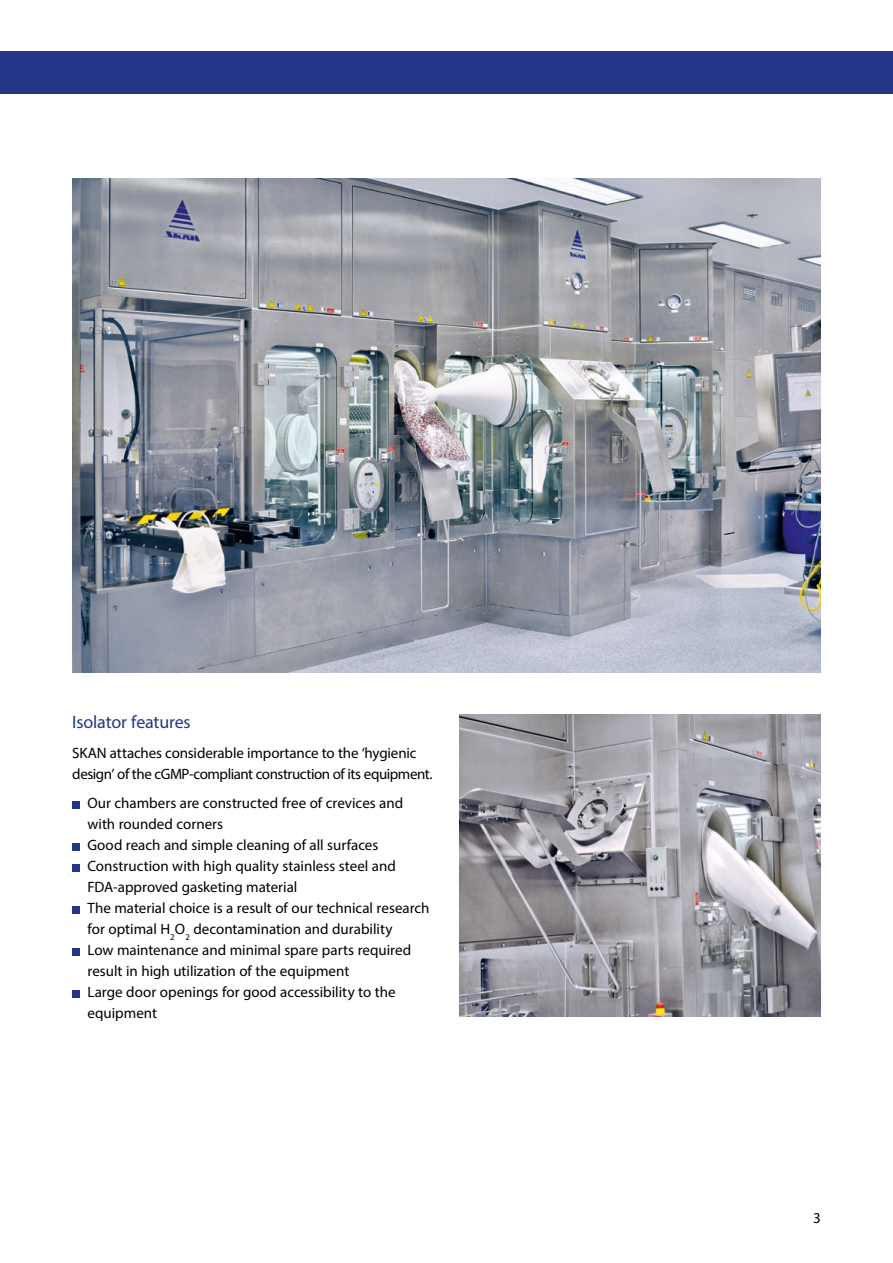
<style>
.page{position:relative;width:893px;height:1263px;background:#fff}
.page>*{position:absolute;margin:0;border:0;box-sizing:border-box;transform-origin:0 0}
.t1{font:18px "Myriad Pro";letter-spacing:-.01em;color:#243588}
.t2{font:15px/21px "Myriad Pro";color:#000}
.t3{font:15px/21px "Myriad Pro";letter-spacing:-.02em;color:#000}
</style>
<div class="page">
<div style="left:72px;top:801px;width:8px;height:7px;background:#243588"></div>
<div style="left:72px;top:843px;width:8px;height:7px;background:#243588"></div>
<div style="left:72px;top:864px;width:8px;height:7px;background:#243588"></div>
<div style="left:72px;top:906px;width:8px;height:7px;background:#243588"></div>
<div style="left:72px;top:948px;width:8px;height:7px;background:#243588"></div>
<div style="left:72px;top:990px;width:8px;height:7px;background:#243588"></div>
<img style="left:72px;top:179px;width:749px;height:494px">
<img style="left:459px;top:715px;width:362px;height:302px">
<div style="left:0;top:51px;width:893px;height:43px;background:#243588"></div>
<p class="t1" style="left:72px;top:711px;width:120px">Isolator features</p>
<p class="t3" style="left:72px;top:742px;width:362px">SKAN attaches considerable importance to the ‘hygienic design’ of the cGMP-compliant construction of its equipment.</p>
<p class="t2" style="left:87px;top:792px;width:344px">Our chambers are constructed free of crevices and with rounded corners<br>Good reach and simple cleaning of all surfaces Construction with high quality stainless steel and FDA-approved gasketing material<br>The material choice is a result of our technical research for optimal H<sub>2</sub>O<sub>2</sub> decontamination and durability<br>Low maintenance and minimal spare parts required result in high utilization of the equipment<br>Large door openings for good accessibility to the equipment</p>
<p class="t2" style="left:813px;top:1207px;width:9px">3</p>
</div>
